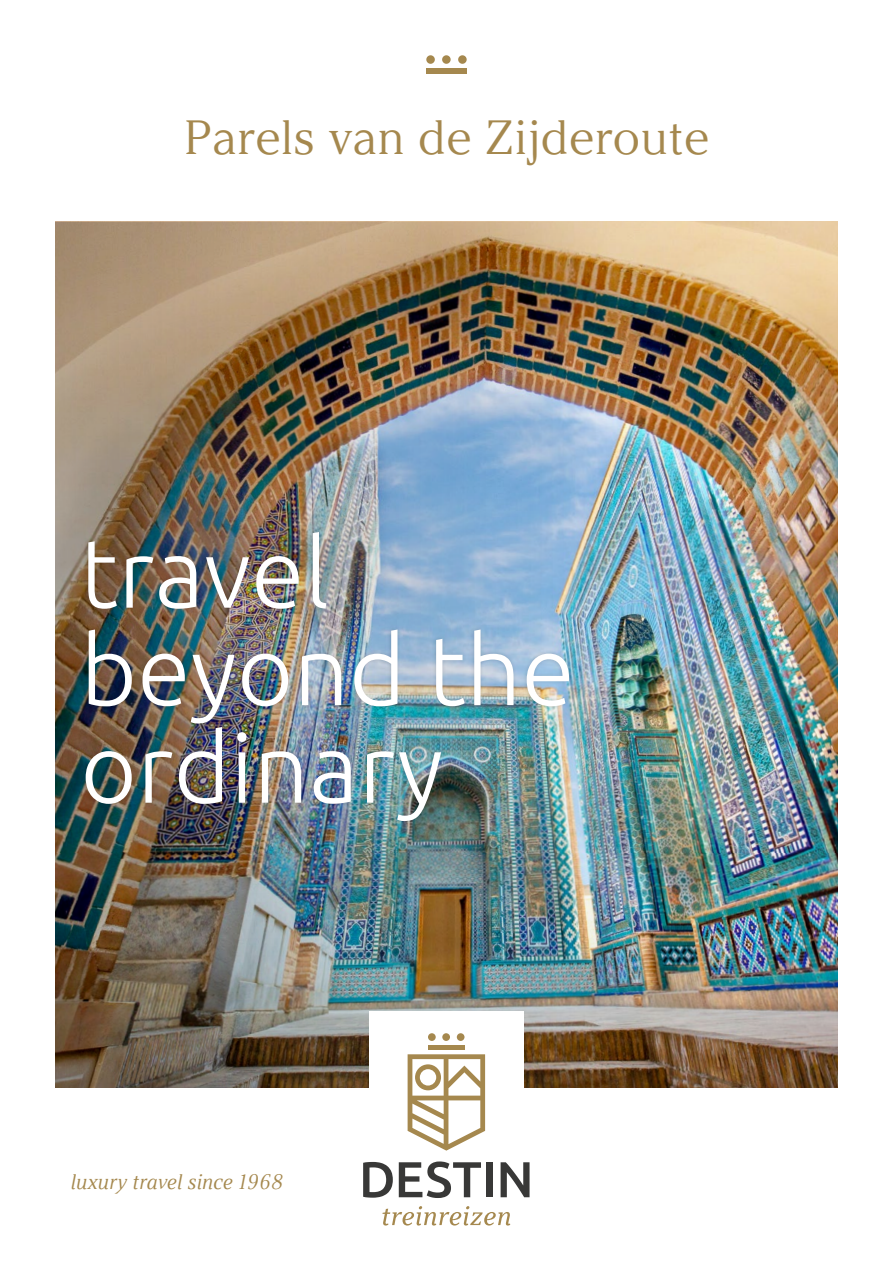
<style>
.page{position:relative;width:893px;height:1263px;background:#fff}
.page>*{position:absolute;margin:0;border:0;box-sizing:border-box;transform-origin:0 0}
.t1{font:300 97.5px/97.5px "Ubuntu";color:#fff}
.t2{font:48px "Argesta Display";color:#a5884e}
.t3{font:italic 21px "Argesta Display";color:#a5884e}
</style>
<div class="page">
<img style="left:663px;top:222px;width:175px;height:631px">
<img style="left:56px;top:222px;width:607px;height:631px">
<img style="left:56px;top:853px;width:782px;height:235px">
<div style="left:369px;top:1011px;width:155px;height:230px;background:#fff"></div>
<div style="left:82px;top:528px;width:491px;height:296px;background:#000;opacity:.15"></div>
<div style="left:426px;top:55px;width:9px;height:9px;background:#a5884e;border-radius:50%"></div>
<div style="left:442px;top:55px;width:9px;height:9px;background:#a5884e;border-radius:50%"></div>
<div style="left:458px;top:55px;width:9px;height:9px;background:#a5884e;border-radius:50%"></div>
<div style="left:426px;top:68px;width:40px;height:5px;background:#a5884e"></div>
<svg style="left:363px;top:1162px;width:30px;height:36px"></svg>
<svg style="left:399px;top:1161px;width:82px;height:37px"></svg>
<div style="left:486px;top:1162px;width:6px;height:35px;background:#383837"></div>
<svg style="left:501px;top:1162px;width:29px;height:35px"></svg>
<div style="left:428px;top:1033px;width:8px;height:8px;background:#a5884e;border-radius:50%"></div>
<div style="left:442px;top:1033px;width:8px;height:8px;background:#a5884e;border-radius:50%"></div>
<div style="left:457px;top:1033px;width:7px;height:8px;background:#a5884e;border-radius:50%"></div>
<hr style="left:428px;top:1045px;width:36px;height:4px;background:#a5884e">
<svg style="left:408px;top:1054px;width:77px;height:96px"></svg>
<svg style="left:382px;top:1206px;width:128px;height:19px"></svg>
<p class="t2" style="left:183px;top:109px;width:528px">Parels van de Zijderoute</p>
<p class="t1" style="left:80px;top:522px;width:496px">travel beyond the ordinary</p>
<p class="t3" style="left:70px;top:1169px;width:214px">luxury travel since 1968</p>
</div>
